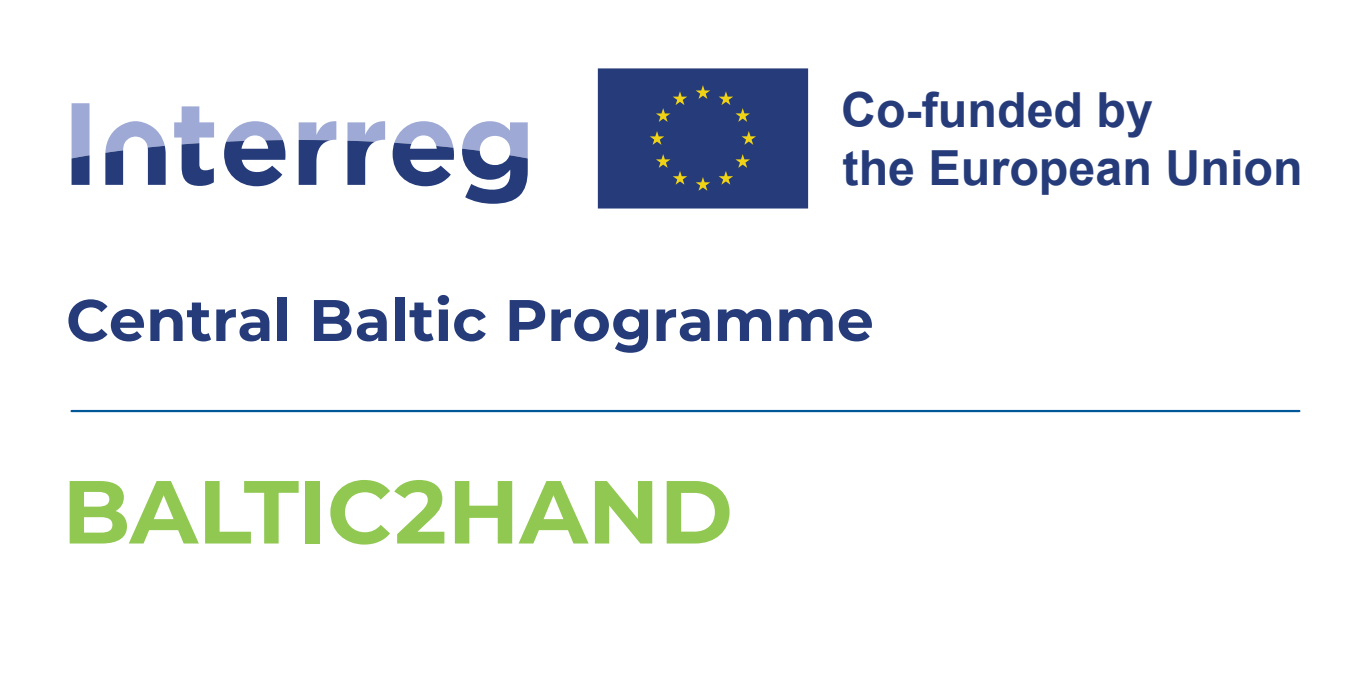
<style>
.page{position:relative;width:1368px;height:693px;background:#fff}
.page>*{position:absolute;margin:0;border:0;box-sizing:border-box;transform-origin:0 0}
.t1{font:700 89.4px "Montserrat";letter-spacing:-.005em;color:#90c852}
.t2{font:700 58.5px "Montserrat";color:#263c7a}
.t3{font:700 48.3px/58.2px "Arial";color:#263c7a}
</style>
<div class="page">
<svg style="left:392px;top:121px;width:62px;height:65px"></svg>
<svg style="left:72px;top:103px;width:17px;height:82px"></svg>
<svg style="left:174px;top:106px;width:40px;height:80px"></svg>
<svg style="left:224px;top:121px;width:61px;height:65px"></svg>
<svg style="left:298px;top:121px;width:38px;height:64px"></svg>
<svg style="left:347px;top:121px;width:38px;height:64px"></svg>
<svg style="left:462px;top:121px;width:65px;height:83px"></svg>
<svg style="left:105px;top:121px;width:61px;height:64px"></svg>
<div style="left:597px;top:68px;width:212px;height:141px;background:#263c7a"></div>
<hr style="left:72px;top:410px;width:1226px;height:2px;background:#005898">
<p class="t3" style="left:841px;top:81px;width:463px">Co-funded by<br>the European Union</p>
<p class="t2" style="left:66px;top:278px;width:809px">Central Baltic Programme</p>
<h1 class="t1" style="left:62px;top:447px;width:672px">BALTIC2HAND</h1>
</div>
